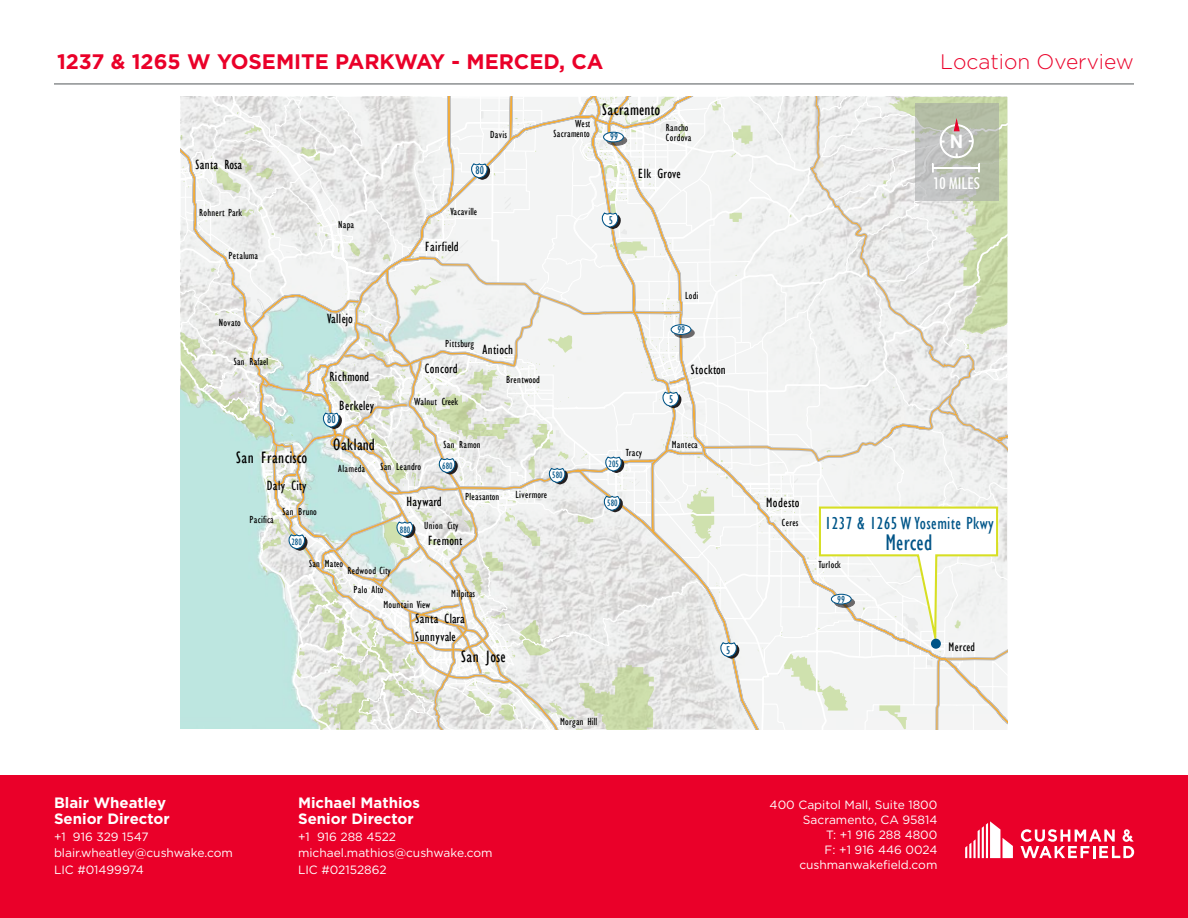
<style>
.page{position:relative;width:1188px;height:918px;background:#fff}
.page>*{position:absolute;margin:0;border:0;box-sizing:border-box;transform-origin:0 0}
.t1{font:condensed 23.25px "Gill Sans";letter-spacing:.01em;color:#005487}
.t2{font:700 21px "Gotham";color:#ea0029}
.t3{font:300 21px "Gotham";color:#ea0029}
.t4{font:700 18.6px "Arial";color:#fff}
.t5{font:condensed 18px "Gill Sansfor CW";letter-spacing:.02em;color:#005689}
.t6{font:condensed 18px "Gill Sans";color:#005487}
.t7{font:condensed 16.95px "Gill Sans";letter-spacing:.03em;color:#000}
.t8{font:500 condensed 16.2px "Futura BT";color:#fff}
.t9{font:700 15px/16.5px "Gotham";color:#fff}
.t10{font:condensed 13.8px "Gill Sans";letter-spacing:.03em;color:#000}
.t11{font:condensed 12.75px "Gill Sans";letter-spacing:.035em;color:#000}
.t12{font:12px/16.5px "Gotham";color:#fff}
.t13{font:condensed 11.7px "Gill Sans";color:#005487}
.t14{font:condensed 10.65px/9.9px "Gill Sans";letter-spacing:.035em;color:#000}
.t15{font:condensed 10.65px "Gill Sans";letter-spacing:.015em;color:#000}
.t16{font:condensed 10.65px "Gill Sans";color:#000}
.t17{font:condensed 10.65px "Gill Sans";color:#005487}
.t18{font:condensed 9.45px "Gill Sans";color:#005487}
</style>
<div class="page">
<hr style="left:54px;top:84px;width:1080px;height:1px;background:#53575a">
<div style="left:0;top:775px;width:1188px;height:143px;background:#ea0029"></div>
<svg style="left:965px;top:821px;width:48px;height:37px"></svg>
<svg style="left:1021px;top:829px;width:113px;height:29px"></svg>
<svg style="left:229px;top:83px;width:115px;height:14px"></svg>
<svg style="left:181px;top:97px;width:826px;height:633px"></svg>
<div style="left:825px;top:516px;width:170px;height:16px;background:#fff"></div>
<h2 class="t2" style="left:57px;top:48px;width:548px">1237 &amp; 1265 W YOSEMITE PARKWAY - MERCED, CA</h2>
<h3 class="t7" style="left:602px;top:99px;width:59px">Sacramento</h3>
<h2 class="t3" style="left:940px;top:48px;width:195px">Location Overview</h2>
<p class="t10" style="left:195px;top:156px;width:48px">Santa Rosa</p>
<p class="t14" style="left:199px;top:208px;width:44px">Rohnert Park</p>
<p class="t14" style="left:229px;top:251px;width:31px">Petaluma</p>
<p class="t14" style="left:338px;top:220px;width:17px">Napa</p>
<p class="t14" style="left:490px;top:129px;width:18px">Davis</p>
<p class="t13" style="left:475px;top:163px;width:10px">80</p>
<p class="t15" style="left:450px;top:205px;width:28px">Vacaville</p>
<p class="t10" style="left:425px;top:238px;width:35px">Fairfield</p>
<p class="t14" style="left:554px;top:118px;width:38px;text-align:right">West<br>Sacramento</p>
<p class="t14" style="left:219px;top:318px;width:24px">Novato</p>
<p class="t14" style="left:234px;top:357px;width:36px">San Rafael</p>
<h3 class="t7" style="left:236px;top:448px;width:73px">San Francisco</h3>
<p class="t10" style="left:267px;top:477px;width:41px">Daly City</p>
<p class="t14" style="left:249px;top:514px;width:26px">Pacifica</p>
<p class="t14" style="left:283px;top:507px;width:36px">San Bruno</p>
<p class="t18" style="left:291px;top:536px;width:12px">280</p>
<p class="t10" style="left:327px;top:311px;width:27px">Vallejo</p>
<p class="t10" style="left:329px;top:369px;width:41px">Richmond</p>
<p class="t10" style="left:339px;top:397px;width:36px">Berkeley</p>
<p class="t13" style="left:327px;top:412px;width:10px">80</p>
<h3 class="t7" style="left:333px;top:434px;width:43px">Oakland</h3>
<p class="t14" style="left:445px;top:338px;width:30px">Pittsburg</p>
<p class="t10" style="left:425px;top:360px;width:34px">Concord</p>
<p class="t16" style="left:414px;top:395px;width:45px">Walnut Creek</p>
<p class="t10" style="left:482px;top:341px;width:32px">Antioch</p>
<p class="t14" style="left:506px;top:375px;width:35px">Brentwood</p>
<p class="t14" style="left:444px;top:440px;width:38px">San Ramon</p>
<p class="t14" style="left:338px;top:464px;width:28px">Alameda</p>
<p class="t14" style="left:380px;top:462px;width:42px">San Leandro</p>
<p class="t18" style="left:442px;top:461px;width:12px">680</p>
<p class="t18" style="left:552px;top:470px;width:12px">580</p>
<p class="t10" style="left:406px;top:494px;width:37px">Hayward</p>
<p class="t14" style="left:465px;top:492px;width:36px">Pleasanton</p>
<p class="t18" style="left:400px;top:524px;width:12px">880</p>
<p class="t14" style="left:424px;top:520px;width:36px">Union City</p>
<p class="t10" style="left:428px;top:532px;width:36px">Fremont</p>
<p class="t14" style="left:516px;top:490px;width:33px">Livermore</p>
<p class="t14" style="left:309px;top:558px;width:36px">San Mateo</p>
<p class="t14" style="left:348px;top:566px;width:45px">Redwood City</p>
<p class="t14" style="left:354px;top:585px;width:32px">Palo Alto</p>
<p class="t14" style="left:383px;top:599px;width:48px">Mountain View</p>
<p class="t14" style="left:451px;top:588px;width:26px">Milpitas</p>
<p class="t10" style="left:416px;top:610px;width:51px">Santa Clara</p>
<p class="t10" style="left:415px;top:628px;width:42px">Sunnyvale</p>
<h3 class="t7" style="left:461px;top:646px;width:46px">San Jose</h3>
<p class="t14" style="left:666px;top:122px;width:27px">Rancho<br>Cordova</p>
<p class="t17" style="left:610px;top:130px;width:9px">99</p>
<h3 class="t4" style="left:950px;top:129px;width:15px">N</h3>
<h3 class="t8" style="left:933px;top:174px;width:48px">10 MILES</h3>
<p class="t10" style="left:638px;top:165px;width:44px">Elk Grove</p>
<p class="t13" style="left:609px;top:213px;width:6px">5</p>
<p class="t14" style="left:626px;top:448px;width:18px">Tracy</p>
<p class="t18" style="left:609px;top:458px;width:12px">205</p>
<p class="t18" style="left:607px;top:497px;width:12px">580</p>
<p class="t14" style="left:685px;top:291px;width:15px">Lodi</p>
<p class="t17" style="left:677px;top:323px;width:9px">99</p>
<p class="t13" style="left:669px;top:392px;width:6px">5</p>
<p class="t10" style="left:691px;top:361px;width:36px">Stockton</p>
<p class="t14" style="left:672px;top:440px;width:27px">Manteca</p>
<p class="t13" style="left:726px;top:643px;width:6px">5</p>
<p class="t10" style="left:766px;top:494px;width:35px">Modesto</p>
<p class="t14" style="left:782px;top:518px;width:18px">Ceres</p>
<h3 class="t5" style="left:825px;top:513px;width:170px">1237 &amp; 1265 W Yosemite Pkwy</h3>
<h3 class="t6" style="left:884px;top:512px;width:8px">9</h3>
<h1 class="t1" style="left:885px;top:529px;width:49px">Merced</h1>
<p class="t15" style="left:819px;top:559px;width:24px">Turlock</p>
<p class="t17" style="left:837px;top:593px;width:9px">99</p>
<p class="t11" style="left:949px;top:639px;width:28px">Merced</p>
<p class="t14" style="left:560px;top:716px;width:39px">Morgan Hill</p>
<h3 class="t9" style="left:54px;top:794px;width:117px">Blair Wheatley<br>Senior Director</h3>
<p class="t12" style="left:54px;top:828px;width:180px">+1 916 329 1547 blair.wheatley@cushwake.com<br>LIC #01499974</p>
<h3 class="t9" style="left:298px;top:794px;width:123px">Michael Mathios<br>Senior Director</h3>
<p class="t12" style="left:298px;top:828px;width:196px">+1 916 288 4522 michael.mathios@cushwake.com<br>LIC #02152862</p>
<p class="t12" style="left:770px;top:797px;width:169px;line-height:15px;text-align:right">400 Capitol Mall, Suite 1800<br>Sacramento, CA 95814<br>T: +1 916 288 4800<br>F: +1 916 446 0024 cushmanwakefield.com</p>
</div>
